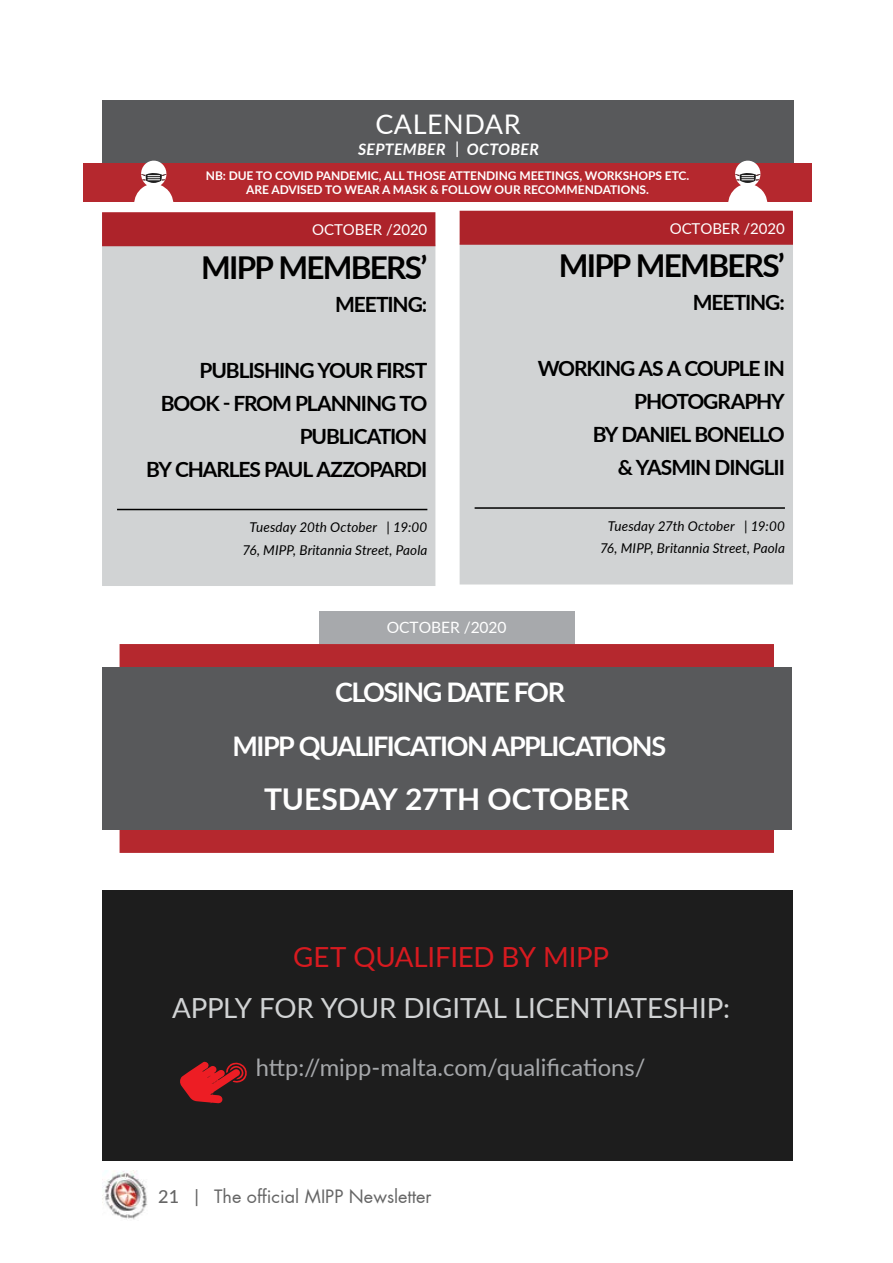
<style>
.page{position:relative;width:893px;height:1263px;background:#fff}
.page>*{position:absolute;margin:0;border:0;box-sizing:border-box;transform-origin:0 0}
.t1{font:700 31.5px "Lato";letter-spacing:-.055em;color:#000}
.t2{font:700 30px "Lato";color:#fff}
.t3{font:27.75px "Lato";letter-spacing:-.005em;color:#d1d3d4}
.t4{font:27.75px "Lato";letter-spacing:-.01em;color:#d71a20}
.t5{font:700 27px/54px "Lato";letter-spacing:-.055em;color:#fff;text-align:center}
.t6{font:27px "Lato";letter-spacing:.02em;color:#fff}
.t7{font:23.7px "Lato";color:#a7a9ac}
.t8{font:700 21px/33px "Lato";letter-spacing:-.05em;color:#000;text-align:right}
.t9{font:18px "Futura";color:#666}
.t10{font:italic 700 15.9px "Lato";letter-spacing:.02em;color:#fff}
.t11{font:15.6px "Lato";letter-spacing:-.005em;color:#fff}
.t12{font:15px "Lato";letter-spacing:-.005em;color:#fff}
.t13{font:italic 13.5px/22.5px "Lato";letter-spacing:.01em;color:#000;text-align:center}
.t14{font:700 12px/13.5px "Lato";letter-spacing:-.005em;color:#fff;text-align:center}
.s1{font-family:"Lato";font-weight:500}
</style>
<div class="page">
<img style="left:102px;top:1171px;width:46px;height:49px">
<div style="left:102px;top:890px;width:691px;height:271px;background:#1d1d1d"></div>
<svg style="left:180px;top:1061px;width:67px;height:43px"></svg>
<div style="left:102px;top:245px;width:333px;height:341px;background:#d1d3d4"></div>
<div style="left:102px;top:212px;width:333px;height:34px;background:#ad232a;border:2px solid #ad232a"></div>
<hr style="left:117px;top:509px;width:310px;height:1px;background:#000">
<div style="left:460px;top:243px;width:333px;height:341px;background:#d1d3d4"></div>
<div style="left:460px;top:211px;width:333px;height:34px;background:#ad232a;border:2px solid #ad232a"></div>
<hr style="left:475px;top:507px;width:310px;height:2px;background:#000">
<div style="left:120px;top:644px;width:654px;height:209px;background:#b5282e;border:2px solid #b5282e"></div>
<div style="left:319px;top:611px;width:255px;height:33px;background:#a7a9ac"></div>
<div style="left:102px;top:667px;width:689px;height:163px;background:#58595b"></div>
<div style="left:84px;top:163px;width:728px;height:38px;background:#b5282e"></div>
<div style="left:103px;top:101px;width:691px;height:62px;background:#58595b"></div>
<svg style="left:134px;top:160px;width:39px;height:42px"></svg>
<svg style="left:728px;top:160px;width:39px;height:42px"></svg>
<svg style="left:456px;top:141px;width:2px;height:16px"></svg>
<p class="t6" style="left:375px;top:105px;width:147px">CALENDAR</p>
<p class="t10" style="left:358px;top:137px;width:89px">SEPTEMBER</p>
<p class="t10" style="left:467px;top:137px;width:74px">OCTOBER</p>
<p class="t14" style="left:206px;top:169px;width:485px">NB: DUE TO COVID PANDEMIC, ALL THOSE ATTENDING MEETINGS, WORKSHOPS ETC.<br>ARE ADVISED TO WEAR A MASK &amp; FOLLOW OUR RECOMMENDATIONS.</p>
<p class="t12" style="left:312px;top:219px;width:117px">OCTOBER /2020</p>
<h1 class="t1" style="left:201px;top:244px;width:228px">MIPP MEMBERS’</h1>
<p class="t8" style="left:335px;top:287px;width:94px">MEETING:</p>
<p class="t8" style="left:146px;top:353px;width:283px">PUBLISHING YOUR FIRST<br>BOOK - FROM PLANNING TO<br>PUBLICATION<br>BY CHARLES PAUL AZZOPARDI</p>
<p class="t13" style="left:243px;top:515px;width:186px">Tuesday 20th October | 19:00<br>76, MIPP, Britannia Street, Paola</p>
<p class="t11" style="left:387px;top:616px;width:121px">OCTOBER /2020</p>
<p class="t12" style="left:670px;top:218px;width:117px">OCTOBER /2020</p>
<h1 class="t1" style="left:559px;top:243px;width:228px">MIPP MEMBERS’</h1>
<p class="t8" style="left:693px;top:285px;width:94px">MEETING:</p>
<p class="t8" style="left:538px;top:351px;width:249px">WORKING AS A COUPLE IN<br>PHOTOGRAPHY<br>BY DANIEL BONELLO<br>&amp; YASMIN DINGLII</p>
<p class="t13" style="left:600px;top:514px;width:186px">Tuesday 27th October | 19:00<br>76, MIPP, Britannia Street, Paola</p>
<p class="t5" style="left:233px;top:664px;width:435px">CLOSING DATE FOR<br>MIPP QUALIFICATION APPLICATIONS</p>
<h2 class="t2" style="left:264px;top:777px;width:367px">TUESDAY 27TH OCTOBER</h2>
<h3 class="t4" style="left:293px;top:937px;width:317px">GET QUALIFIED BY MIPP</h3>
<h3 class="t3" style="left:172px;top:988px;width:559px">APPLY FOR YOUR DIGITAL LICENTIATESHIP:</h3>
<p class="t7" style="left:256px;top:1051px;width:391px">http://mipp-malta.com/qualifications/</p>
<p class="t9" style="left:158px;top:1185px;width:275px"><span class="s1">21 |</span> The official MIPP Newsletter</p>
</div>
